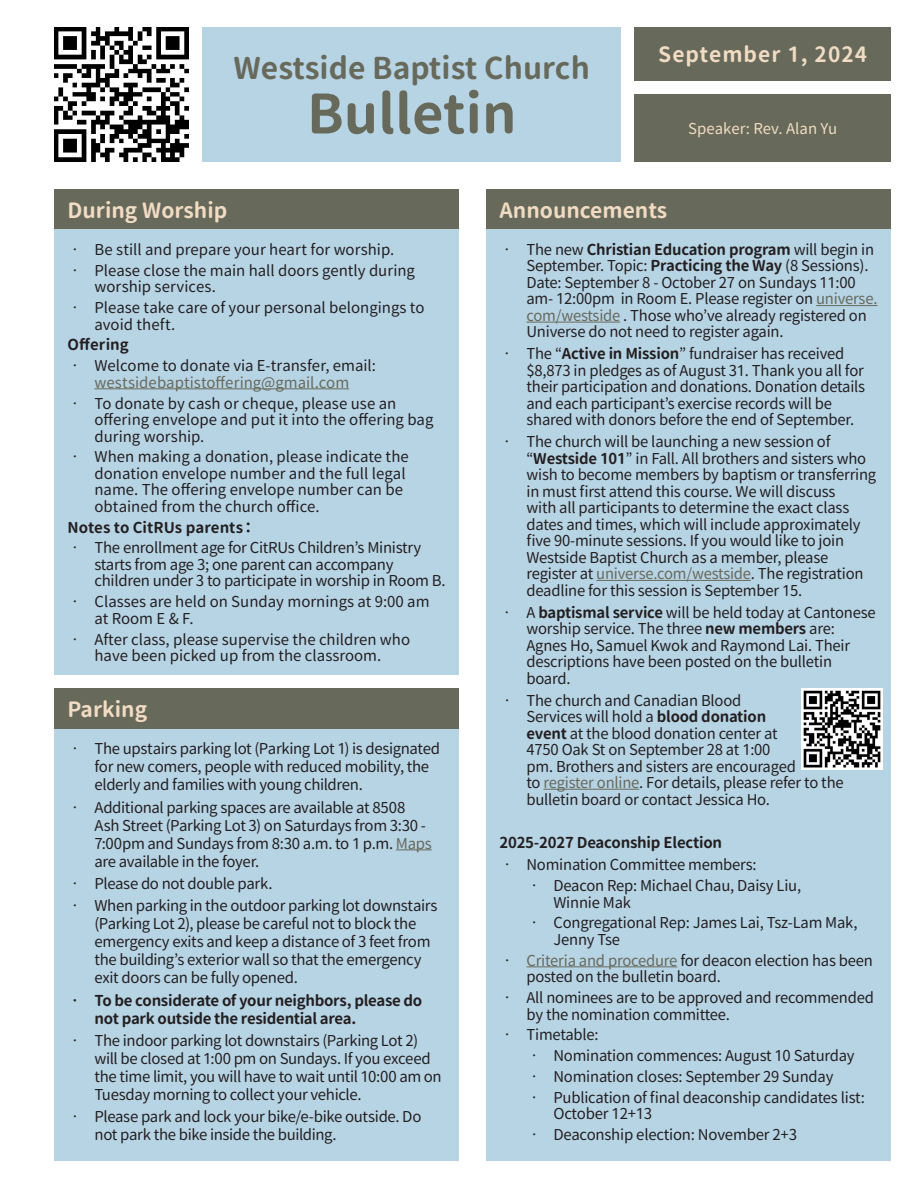
<style>
.page{position:relative;width:918px;height:1188px;background:#fff}
.page>*{position:absolute;margin:0;border:0;box-sizing:border-box;transform-origin:0 0}
.t1{font:54px "Gen Sen Rounded TW B";color:#67695b}
.t2{font:30px "Gen Sen Rounded TW B";color:#67695b}
.t3{font:21px "Gen Sen Rounded TW B";color:#f1dcc3}
.t4{font:21px "Gen Sen Rounded TW B";letter-spacing:.05em;color:#f1dcc3}
.t5{font:15px/16.5px "Gen Sen Rounded TW R";letter-spacing:-.015em;color:#231f20}
.Content{font:15px/18px "Gen Sen Rounded TW B";letter-spacing:-.02em;color:#231f20}
.Content-2{font:15px "Gen Sen Rounded TW B";color:#231f20}
.t6{font:15px "Gen Sen Rounded TW R";color:#f1dcc3}
.s1{color:#67695b}
.s2{font-family:"Gen Sen Rounded TW B"}
</style>
<div class="page">
<img style="left:54px;top:27px;width:135px;height:135px">
<div style="left:202px;top:27px;width:419px;height:135px;background:#b7d4e5"></div>
<div style="left:54px;top:189px;width:405px;height:41px;background:#67695b"></div>
<div style="left:486px;top:189px;width:405px;height:41px;background:#67695b"></div>
<div style="left:54px;top:688px;width:405px;height:41px;background:#67695b"></div>
<div style="left:634px;top:27px;width:257px;height:54px;background:#67695b"></div>
<div style="left:634px;top:94px;width:257px;height:68px;background:#67695b"></div>
<div style="left:54px;top:230px;width:405px;height:445px;background:#b7d4e5"></div>
<hr style="left:94px;top:388px;width:255px;height:1px;background:#67695b">
<div style="left:54px;top:729px;width:405px;height:432px;background:#b7d4e5"></div>
<hr style="left:396px;top:850px;width:36px;height:1px;background:#67695b">
<div style="left:486px;top:230px;width:405px;height:931px;background:#b7d4e5"></div>
<hr style="left:816px;top:305px;width:61px;height:1px;background:#67695b">
<hr style="left:526px;top:322px;width:94px;height:1px;background:#67695b">
<hr style="left:596px;top:580px;width:155px;height:1px;background:#67695b">
<hr style="left:544px;top:789px;width:95px;height:1px;background:#67695b">
<hr style="left:526px;top:966px;width:151px;height:1px;background:#67695b">
<img style="left:802px;top:688px;width:80px;height:81px">
<p class="t2" style="left:234px;top:52px;width:358px">Westside Baptist Church</p>
<p class="t1" style="left:307px;top:83px;width:211px">Bulletin</p>
<p class="t4" style="left:658px;top:43px;width:210px">September 1, 2024</p>
<p class="t6" style="left:688px;top:120px;width:150px">Speaker: Rev. Alan Yu</p>
<p class="t3" style="left:68px;top:198px;width:161px">During Worship</p>
<p class="t3" style="left:500px;top:198px;width:169px">Announcements</p>
<p class="t5" style="left:68px;top:242px;width:328px">• Be still and prepare your heart for worship.</p>
<p class="t5" style="left:94px;top:262px;width:322px;text-indent:-27px">• Please close the main hall doors gently during worship services.</p>
<p class="t5" style="left:94px;top:300px;width:332px;text-indent:-27px">• Please take care of your personal belongings to avoid theft.</p>
<p class="Content" style="left:68px;top:336px;width:63px">Offering</p>
<p class="t5" style="left:68px;top:358px;width:310px;text-align:center">• Welcome to donate via E-transfer, email: <span class="s1">westsidebaptistoffering@gmail.com</span></p>
<p class="t5" style="left:94px;top:395px;width:341px;text-indent:-27px">• To donate by cash or cheque, please use an offering envelope and put it into the offering bag during worship.</p>
<p class="t5" style="left:94px;top:449px;width:316px;text-indent:-27px">• When making a donation, please indicate the donation envelope number and the full legal name. The offering envelope number can be obtained from the church office.</p>
<p class="Content-2" style="left:68px;top:519px;width:190px">Notes to CitRUs parents：</p>
<p class="t5" style="left:94px;top:540px;width:353px;text-indent:-27px">• The enrollment age for CitRUs Children’s Ministry starts from age 3; one parent can accompany children under 3 to participate in worship in Room B.</p>
<p class="t5" style="left:94px;top:594px;width:337px;text-indent:-27px">• Classes are held on Sunday mornings at 9:00 am at Room E &amp; F.</p>
<p class="t5" style="left:68px;top:631px;width:344px;text-align:center">• After class, please supervise the children who have been picked up from the classroom.</p>
<p class="t3" style="left:68px;top:698px;width:81px">Parking</p>
<p class="t5" style="left:94px;top:740px;width:347px;line-height:18px;text-indent:-27px">• The upstairs parking lot (Parking Lot 1) is designated for new comers, people with reduced mobility, the elderly and families with young children.</p>
<p class="t5" style="left:94px;top:799px;width:339px;line-height:18px;text-indent:-27px">• Additional parking spaces are available at 8508<br>Ash Street (Parking Lot 3) on Saturdays from 3:30 - 7:00pm and Sundays from 8:30 a.m. to 1 p.m. <span class="s1">Maps </span>are available in the foyer.</p>
<p class="t5" style="left:68px;top:876px;width:207px">• Please do not double park.</p>
<p class="t5" style="left:94px;top:897px;width:345px;line-height:18px;text-indent:-27px">• When parking in the outdoor parking lot downstairs (Parking Lot 2), please be careful not to block the emergency exits and keep a distance of 3 feet from the building’s exterior wall so that the emergency exit doors can be fully opened.</p>
<p class="Content" style="left:94px;top:992px;width:329px;text-indent:-27px">• To be considerate of your neighbors, please do not park outside the residential area.</p>
<p class="t5" style="left:94px;top:1032px;width:349px;line-height:18px;text-indent:-27px">• The indoor parking lot downstairs (Parking Lot 2) will be closed at 1:00 pm on Sundays. If you exceed the time limit, you will have to wait until 10:00 am on Tuesday morning to collect your vehicle.</p>
<p class="t5" style="left:94px;top:1108px;width:328px;line-height:18px;text-indent:-27px">• Please park and lock your bike/e-bike outside. Do not park the bike inside the building.</p>
<p class="t5" style="left:526px;top:242px;width:353px;text-indent:-27px">• The new <span class="s2">Christian Education program</span> will begin in September. Topic: <span class="s2">Practicing the Way</span> (8 Sessions).<br>Date: September 8 - October 27 on Sundays 11:00 am- 12:00pm in Room E. Please register on <span class="s1">universe. com/westside</span> . Those who’ve already registered on Universe do not need to register again.</p>
<p class="t5" style="left:527px;top:346px;width:340px;text-indent:-27px">• The “<span class="s2">Active in Mission</span>” fundraiser has received $8,873 in pledges as of August 31. Thank you all for their participation and donations. Donation details and each participant’s exercise records will be shared with donors before the end of September.</p>
<p class="t5" style="left:527px;top:434px;width:351px;text-indent:-27px">• The church will be launching a new session of “<span class="s2">Westside 101</span>” in Fall. All brothers and sisters who wish to become members by baptism or transferring in must first attend this course. We will discuss<br>with all participants to determine the exact class dates and times, which will include approximately five 90-minute sessions. If you would like to join Westside Baptist Church as a member, please register at <span class="s1">universe.com/westside</span>. The registration deadline for this session is September 15.</p>
<p class="t5" style="left:527px;top:604px;width:351px;text-indent:-27px">• A <span class="s2">baptismal service</span> will be held today at Cantonese worship service. The three <span class="s2">new members</span> are:<br>Agnes Ho, Samuel Kwok and Raymond Lai. Their descriptions have been posted on the bulletin board.</p>
<p class="t5" style="left:527px;top:692px;width:319px;text-indent:-27px">• The church and Canadian Blood<br>Services will hold a <span class="s2">blood donation<br>event</span> at the blood donation center at<br>4750 Oak St on September 28 at 1:00<br>pm. Brothers and sisters are encouraged<br>to <span class="s1">register online</span>. For details, please refer to the bulletin board or contact Jessica Ho.</p>
<p class="Content" style="left:500px;top:834px;width:224px">2025-2027 Deaconship Election</p>
<p class="t5" style="left:500px;top:857px;width:258px">• Nomination Committee members:</p>
<p class="t5" style="left:554px;top:878px;width:249px;text-indent:-27px">• Deacon Rep: Michael Chau, Daisy Liu,<br>Winnie Mak</p>
<p class="t5" style="left:554px;top:915px;width:306px;text-indent:-27px">• Congregational Rep: James Lai, Tsz-Lam Mak,<br>Jenny Tse</p>
<p class="t5" style="left:527px;top:952px;width:348px;text-indent:-27px">• <span class="s1">Criteria and procedure</span> for deacon election has been posted on the bulletin board.</p>
<p class="t5" style="left:527px;top:990px;width:349px;text-indent:-27px">• All nominees are to be approved and recommended by the nomination committee.</p>
<p class="t5" style="left:500px;top:1027px;width:100px">• Timetable:</p>
<p class="t5" style="left:527px;top:1048px;width:329px">• Nomination commences: August 10 Saturday</p>
<p class="t5" style="left:527px;top:1069px;width:308px">• Nomination closes: September 29 Sunday</p>
<p class="t5" style="left:554px;top:1089px;width:313px;text-indent:-27px">• Publication of final deaconship candidates list:<br>October 12+13</p>
<p class="t5" style="left:527px;top:1127px;width:272px">• Deaconship election: November 2+3</p>
</div>
